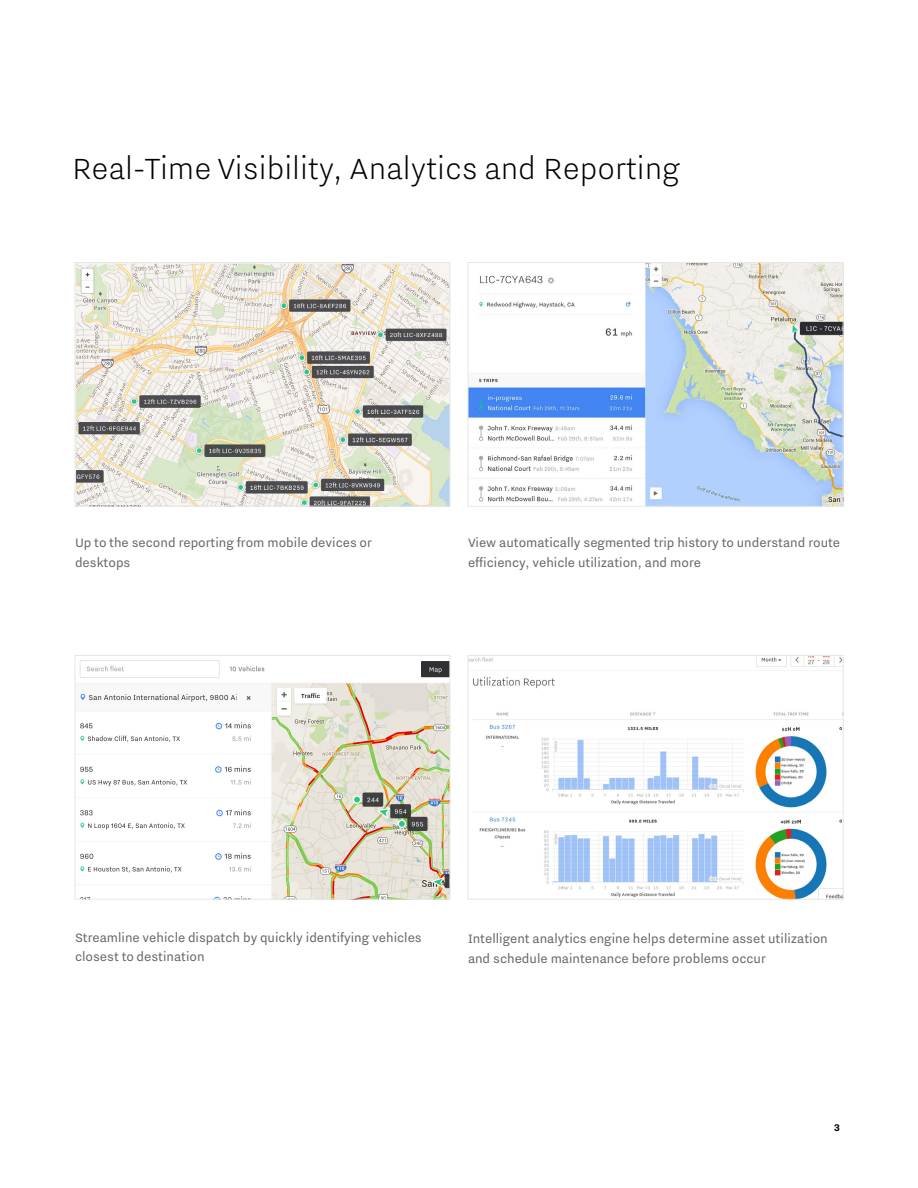
<style>
.page{position:relative;width:918px;height:1188px;background:#fff}
.page>*{position:absolute;margin:0;border:0;box-sizing:border-box;transform-origin:0 0}
.t1{font:300 36px "Nitti Grotesk";color:#000}
.t2{font:15px/19.5px "Nitti Grotesk";color:#666}
.t3{font:700 12px "Nitti Grotesk";color:#000}
</style>
<div class="page">
<img style="left:77px;top:264px;width:371px;height:241px">
<div style="left:75px;top:262px;width:375px;height:245px;border:1px solid #e6e6e6"></div>
<img style="left:470px;top:264px;width:372px;height:241px">
<div style="left:468px;top:262px;width:376px;height:245px;border:1px solid #e6e6e6"></div>
<img style="left:79px;top:660px;width:369px;height:238px">
<div style="left:75px;top:655px;width:375px;height:245px;border:1px solid #e6e6e6"></div>
<img style="left:470px;top:657px;width:372px;height:241px">
<div style="left:468px;top:655px;width:376px;height:245px;border:1px solid #e6e6e6"></div>
<h1 class="t1" style="left:72px;top:148px;width:609px">Real-Time Visibility, Analytics and Reporting</h1>
<p class="t2" style="left:75px;top:533px;width:298px">Up to the second reporting from mobile devices or desktops</p>
<p class="t2" style="left:468px;top:533px;width:374px">View automatically segmented trip history to understand route efficiency, vehicle utilization, and more</p>
<p class="t2" style="left:75px;top:927px;width:348px">Streamline vehicle dispatch by quickly identifying vehicles closest to destination</p>
<p class="t2" style="left:468px;top:929px;width:361px">Intelligent analytics engine helps determine asset utilization and schedule maintenance before problems occur</p>
<p class="t3" style="left:834px;top:1121px;width:7px">3</p>
</div>
